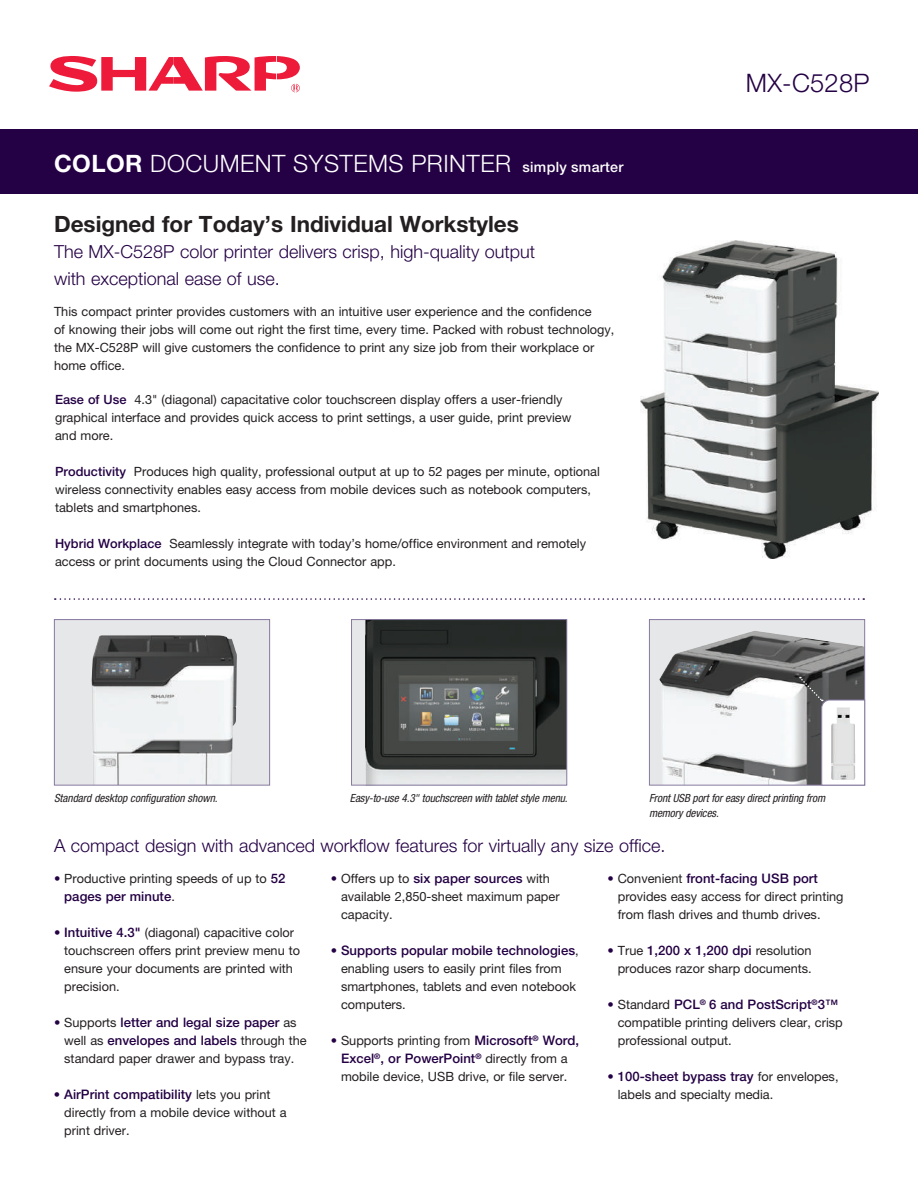
<style>
.page{position:relative;width:918px;height:1188px;background:#fff}
.page>*{position:absolute;margin:0;border:0;box-sizing:border-box;transform-origin:0 0}
.t1{font:300 25.5px "Helvetica Neue LT Std";letter-spacing:.01em;color:#240044}
.t2{font:300 24px "Helvetica Neue LT Std";letter-spacing:.02em;color:#fff}
.t3{font:700 22.5px "Helvetica Neue LT Std";color:#231f20}
.t4{font:300 18px/27px "Helvetica Neue LT Std";color:#240044}
.t5{font:500 13.2px/18px "Helvetica Neue LT Std";letter-spacing:.005em;color:#240044}
.t6{font:12.75px/18px "Helvetica Neue LT Std";color:#231f20}
.t7{font:italic condensed 11.25px/15px "Helvetica Neue LT Std";letter-spacing:-.01em;color:#231f20}
.s1{font-weight:700}
.s2{font-weight:500;font-size:14.25px}
.s3{font-weight:500;color:#240044}
.s4{color:#240044}
.s5{font-weight:500;font-size:13.2px;color:#240044}
.s6{font-weight:400;font-size:12.75px;color:#231f20}
.s7{font-weight:400;font-size:12.75px}
</style>
<div class="page">
<img style="left:640px;top:240px;width:238px;height:318px">
<div style="left:54px;top:620px;width:216px;height:165px;background:#e6e7e9"></div>
<img style="left:92px;top:635px;width:145px;height:149px">
<div style="left:54px;top:619px;width:216px;height:167px;border:1px solid #887aa0"></div>
<div style="left:649px;top:620px;width:216px;height:165px;background:#e6e7e9"></div>
<img style="left:659px;top:631px;width:204px;height:153px">
<div style="left:649px;top:619px;width:216px;height:167px;border:1px solid #887aa0"></div>
<svg style="left:49px;top:56px;width:251px;height:36px"></svg>
<div style="left:0;top:130px;width:918px;height:64px;background:#240044"></div>
<svg style="left:55px;top:598px;width:809px;height:2px"></svg>
<div style="left:352px;top:620px;width:215px;height:165px;background:#e6e7e9"></div>
<img style="left:366px;top:621px;width:199px;height:163px">
<div style="left:351px;top:619px;width:216px;height:167px;border:1px solid #887aa0"></div>
<svg style="left:800px;top:677px;width:65px;height:109px"></svg>
<h2 class="t2" style="left:54px;top:149px;width:571px"><span class="s1">COLOR</span> DOCUMENT SYSTEMS PRINTER <span class="s2">simply smarter</span></h2>
<h3 class="t3" style="left:54px;top:210px;width:466px">Designed for Today’s Individual Workstyles</h3>
<h3 class="t4" style="left:54px;top:237px;width:483px">The MX-C528P color printer delivers crisp, high-quality output with exceptional ease of use.</h3>
<p class="t6" style="left:54px;top:302px;width:562px">This compact printer provides customers with an intuitive user experience and the confidence<br>of knowing their jobs will come out right the first time, every time. Packed with robust technology, the MX-C528P will give customers the confidence to print any size job from their workplace or home office.</p>
<p class="t6" style="left:55px;top:390px;width:518px"><span class="s3">Ease of Use</span> 4.3" (diagonal) capacitative color touchscreen display offers a user-friendly graphical interface and provides quick access to print settings, a user guide, print preview and more.</p>
<p class="t6" style="left:55px;top:462px;width:546px"><span class="s3">Productivity</span> Produces high quality, professional output at up to 52 pages per minute, optional wireless connectivity enables easy access from mobile devices such as notebook computers, tablets and smartphones.</p>
<p class="t6" style="left:55px;top:534px;width:533px"><span class="s3">Hybrid Workplace</span> Seamlessly integrate with today’s home/office environment and remotely access or print documents using the Cloud Connector app.</p>
<h1 class="t1" style="left:746px;top:67px;width:125px">MX-C528P</h1>
<p class="t7" style="left:54px;top:791px;width:165px">Standard desktop configuration shown.</p>
<p class="t7" style="left:649px;top:791px;width:178px">Front USB port for easy direct printing from memory devices.</p>
<p class="t7" style="left:350px;top:791px;width:219px">Easy-to-use 4.3" touchscreen with tablet style menu.</p>
<h3 class="t4" style="left:54px;top:832px;width:613px">A compact design with advanced workflow features for virtually any size office.</h3>
<p class="t6" style="left:54px;top:870px;width:233px"><span class="s4">•</span> Productive printing speeds of up to <span class="s5">52</span></p>
<p class="t5" style="left:64px;top:887px;width:112px">pages per minute<span class="s6">.</span></p>
<p class="t6" style="left:64px;top:924px;width:237px;text-indent:-10px"><span class="s4">•</span> <span class="s5">Intuitive 4.3"</span> (diagonal) capacitive color touchscreen offers print preview menu to ensure your documents are printed with precision.</p>
<p class="t5" style="left:64px;top:1013px;width:244px;text-indent:-10px"><span class="s7">•</span> <span class="s6">Supports</span> letter and legal size paper <span class="s6">as well as</span> envelopes and labels <span class="s6">through the</span></p>
<p class="t6" style="left:64px;top:1050px;width:232px">standard paper drawer and bypass tray.</p>
<p class="t5" style="left:54px;top:1085px;width:218px"><span class="s7">•</span> AirPrint compatibility <span class="s6">lets you print</span></p>
<p class="t6" style="left:64px;top:1104px;width:224px">directly from a mobile device without a print driver.</p>
<p class="t5" style="left:331px;top:869px;width:221px"><span class="s7">•</span> <span class="s6">Offers up to</span> six paper sources <span class="s6">with</span></p>
<p class="t6" style="left:341px;top:888px;width:220px">available 2,850-sheet maximum paper capacity.</p>
<p class="t5" style="left:331px;top:941px;width:250px"><span class="s7">•</span> Supports popular mobile technologies<span class="s6">,</span></p>
<p class="t6" style="left:341px;top:960px;width:237px">enabling users to easily print files from smartphones, tablets and even notebook computers.</p>
<p class="t6" style="left:331px;top:1032px;width:250px"><span class="s4">•</span> Supports printing from <span class="s5">Microsoft</span><sup>®</sup> <span class="s5">Word,</span></p>
<p class="t5" style="left:341px;top:1049px;width:228px">Excel<sup>®</sup>, or PowerPoint<sup>®</sup> <span class="s6">directly from a</span></p>
<p class="t6" style="left:341px;top:1068px;width:228px">mobile device, USB drive, or file server.</p>
<p class="t5" style="left:607px;top:869px;width:212px"><span class="s7">•</span> <span class="s6">Convenient</span> front-facing USB port</p>
<p class="t6" style="left:618px;top:888px;width:227px">provides easy access for direct printing from flash drives and thumb drives.</p>
<p class="t6" style="left:607px;top:942px;width:206px;text-align:right"><span class="s4">•</span> True <span class="s5">1,200 x 1,200 dpi</span> resolution produces razor sharp documents.</p>
<p class="t5" style="left:607px;top:995px;width:232px"><span class="s7">•</span> <span class="s6">Standard</span> PCL<sup>®</sup> 6 and PostScript<sup>®</sup>3™</p>
<p class="t6" style="left:618px;top:1014px;width:227px">compatible printing delivers clear, crisp professional output.</p>
<p class="t5" style="left:607px;top:1067px;width:233px"><span class="s7">•</span> 100-sheet bypass tray <span class="s6">for envelopes,</span></p>
<p class="t6" style="left:618px;top:1086px;width:157px">labels and specialty media.</p>
</div>
